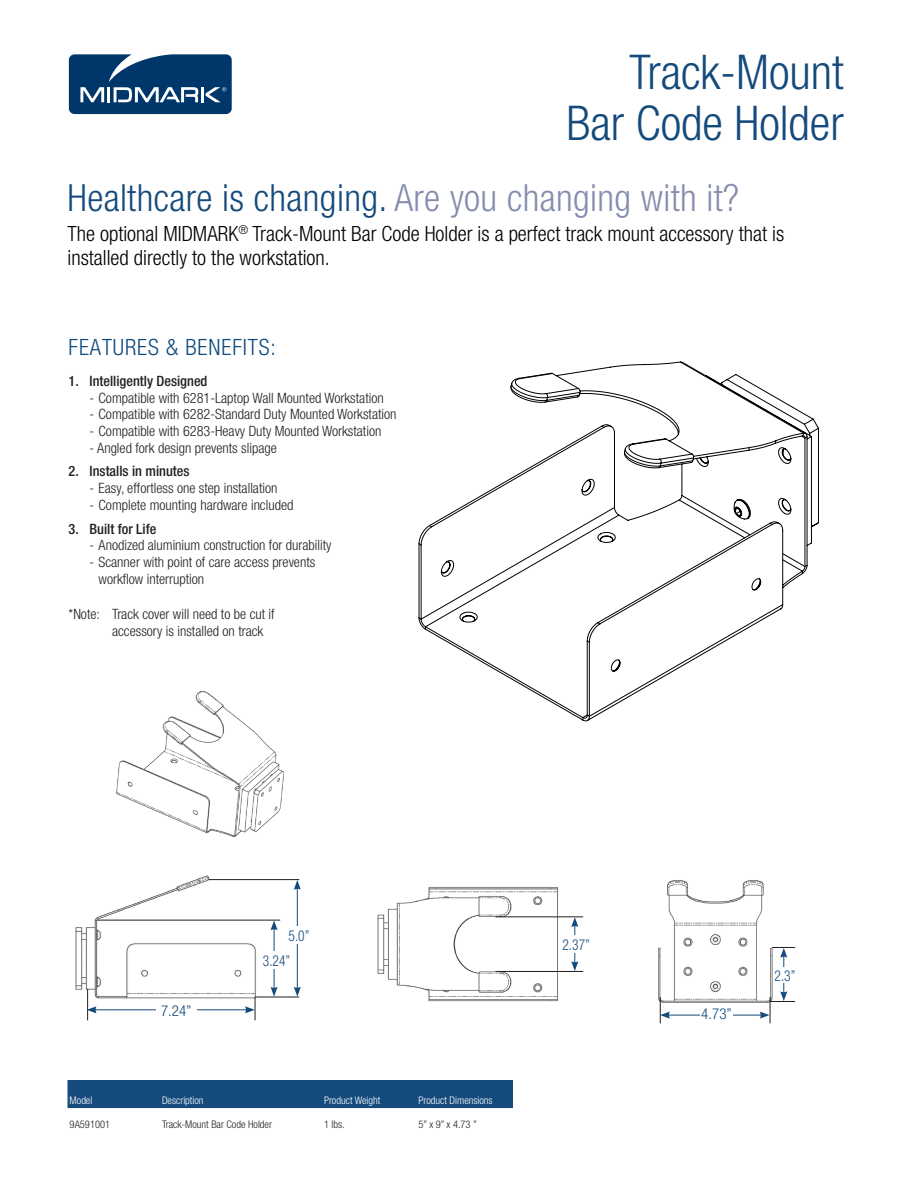
<style>
.page{position:relative;width:918px;height:1188px;background:#fff}
.page>*{position:absolute;margin:0;border:0;box-sizing:border-box;transform-origin:0 0}
.t1{font:300 condensed 48px/51px "Helvetica Neue";color:#144a7c;text-align:right}
.Description{font:300 condensed 37.5px "Helvetica Neue";letter-spacing:.01em;color:#144a7c}
.Headings{font:300 condensed 22.5px "Helvetica Neue";letter-spacing:.04em;color:#0f4a7c}
.Description-2{font:300 condensed 21px/24px "Helvetica Neue";color:#000}
.t2{font:300 condensed 15px "Helvetica Neue";color:#144a7c;scale:.9 1}
.t3{font:300 condensed 15px "Helvetica Neue";color:#144a7c}
.Bullets-Front_page{font:300 condensed 14.25px/16.8px "Helvetica Neue";color:#231f20}
.Bullets-Front_page-2{font:500 condensed 14.25px "Helvetica Neue";color:#231f20}
.t4{font:300 condensed 10.5px "Helvetica Neue";color:#231f20}
.t5{font:300 condensed 10.5px "Helvetica Neue";color:#fff}
.s1{color:#858cae}
</style>
<div class="page">
<img style="left:116px;top:691px;width:168px;height:147px">
<svg style="left:419px;top:362px;width:389px;height:358px"></svg>
<svg style="left:69px;top:54px;width:163px;height:60px;background:#23527f"></svg>
<div style="left:68px;top:1080px;width:445px;height:28px;background:#144a7c"></div>
<img style="left:377px;top:887px;width:191px;height:115px">
<hr style="left:495px;top:971px;width:88px;height:1px;background:#231f20">
<hr style="left:495px;top:916px;width:88px;height:1px;background:#231f20">
<hr style="left:574px;top:925px;width:1px;height:39px;background:#144a7c">
<svg style="left:571px;top:917px;width:7px;height:10px"></svg>
<svg style="left:571px;top:961px;width:7px;height:10px"></svg>
<div style="left:559px;top:936px;width:34px;height:17px;background:#fff"></div>
<img style="left:75px;top:875px;width:201px;height:130px">
<hr style="left:87px;top:989px;width:1px;height:31px;background:#231f20">
<hr style="left:94px;top:1009px;width:153px;height:1px;background:#144a7c">
<svg style="left:87px;top:1006px;width:10px;height:7px"></svg>
<svg style="left:245px;top:997px;width:11px;height:23px"></svg>
<div style="left:156px;top:999px;width:40px;height:22px;background:#fff"></div>
<hr style="left:255px;top:997px;width:44px;height:1px;background:#231f20">
<hr style="left:209px;top:879px;width:90px;height:1px;background:#231f20">
<hr style="left:97px;top:920px;width:183px;height:1px;background:#231f20">
<hr style="left:297px;top:887px;width:1px;height:102px;background:#144a7c">
<svg style="left:294px;top:880px;width:7px;height:10px"></svg>
<svg style="left:294px;top:987px;width:7px;height:10px"></svg>
<hr style="left:274px;top:928px;width:1px;height:61px;background:#144a7c">
<svg style="left:271px;top:921px;width:7px;height:9px"></svg>
<svg style="left:271px;top:987px;width:7px;height:10px"></svg>
<div style="left:282px;top:927px;width:34px;height:17px;background:#fff"></div>
<div style="left:259px;top:951px;width:35px;height:17px;background:#fff"></div>
<img style="left:657px;top:880px;width:116px;height:124px">
<hr style="left:668px;top:1015px;width:94px;height:1px;background:#144a7c">
<svg style="left:660px;top:997px;width:10px;height:26px"></svg>
<div style="left:700px;top:1004px;width:33px;height:19px;background:#fff"></div>
<hr style="left:783px;top:955px;width:1px;height:39px;background:#144a7c">
<div style="left:773px;top:968px;width:23px;height:15px;background:#fff"></div>
<svg style="left:772px;top:947px;width:23px;height:11px"></svg>
<svg style="left:760px;top:991px;width:35px;height:32px"></svg>
<p class="t1" style="left:567px;top:46px;width:279px">Track-Mount<br>Bar Code Holder</p>
<p class="Description" style="left:68px;top:176px;width:673px">Healthcare is changing. <span class="s1">Are you changing with it?</span></p>
<p class="Description-2" style="left:68px;top:222px;width:718px">The optional MIDMARK<sup>®</sup> Track-Mount Bar Code Holder is a perfect track mount accessory that is installed directly to the workstation.</p>
<p class="Headings" style="left:69px;top:335px;width:209px">FEATURES &amp; BENEFITS:</p>
<p class="Bullets-Front_page-2" style="left:69px;top:372px;width:140px">1. Intelligently Designed</p>
<p class="Bullets-Front_page" style="left:90px;top:389px;width:296px">- Compatible with 6281-Laptop Wall Mounted Workstation</p>
<p class="Bullets-Front_page" style="left:90px;top:406px;width:309px">- Compatible with 6282-Standard Duty Mounted Workstation</p>
<p class="Bullets-Front_page" style="left:90px;top:423px;width:293px">- Compatible with 6283-Heavy Duty Mounted Workstation</p>
<p class="Bullets-Front_page" style="left:90px;top:439px;width:189px">- Angled fork design prevents slipage</p>
<p class="Bullets-Front_page-2" style="left:69px;top:463px;width:122px">2. Installs in minutes</p>
<p class="Bullets-Front_page" style="left:90px;top:480px;width:189px">- Easy, effortless one step installation</p>
<p class="Bullets-Front_page" style="left:90px;top:497px;width:205px">- Complete mounting hardware included</p>
<p class="Bullets-Front_page-2" style="left:69px;top:520px;width:89px">3. Built for Life</p>
<p class="Bullets-Front_page" style="left:90px;top:537px;width:243px">- Anodized aluminium construction for durability</p>
<p class="Bullets-Front_page" style="left:99px;top:554px;width:218px;text-indent:-9px">- Scanner with point of care access prevents workflow interruption</p>
<p class="Bullets-Front_page" style="left:112px;top:605px;width:164px;text-indent:-44px">*Note: Track cover will need to be cut if accessory is installed on track</p>
<p class="t3" style="left:161px;top:1002px;width:32px">7.24”</p>
<p class="t2" style="left:289px;top:927px;width:25px">5.0”</p>
<p class="t2" style="left:263px;top:952px;width:32px">3.24”</p>
<p class="t5" style="left:70px;top:1094px;width:24px">Model</p>
<p class="t5" style="left:162px;top:1094px;width:43px">Description</p>
<p class="t5" style="left:324px;top:1094px;width:58px">Product Weight</p>
<p class="t5" style="left:418px;top:1094px;width:76px">Product Dimensions</p>
<p class="t4" style="left:70px;top:1119px;width:42px">9A591001</p>
<p class="t4" style="left:162px;top:1119px;width:112px">Track-Mount Bar Code Holder</p>
<p class="t4" style="left:324px;top:1119px;width:22px">1 lbs.</p>
<p class="t4" style="left:418px;top:1119px;width:60px">5” x 9” x 4.73 ”</p>
<p class="t2" style="left:562px;top:936px;width:32px">2.37”</p>
<p class="t3" style="left:701px;top:1006px;width:32px">4.73”</p>
<p class="t2" style="left:775px;top:967px;width:25px">2.3”</p>
</div>
